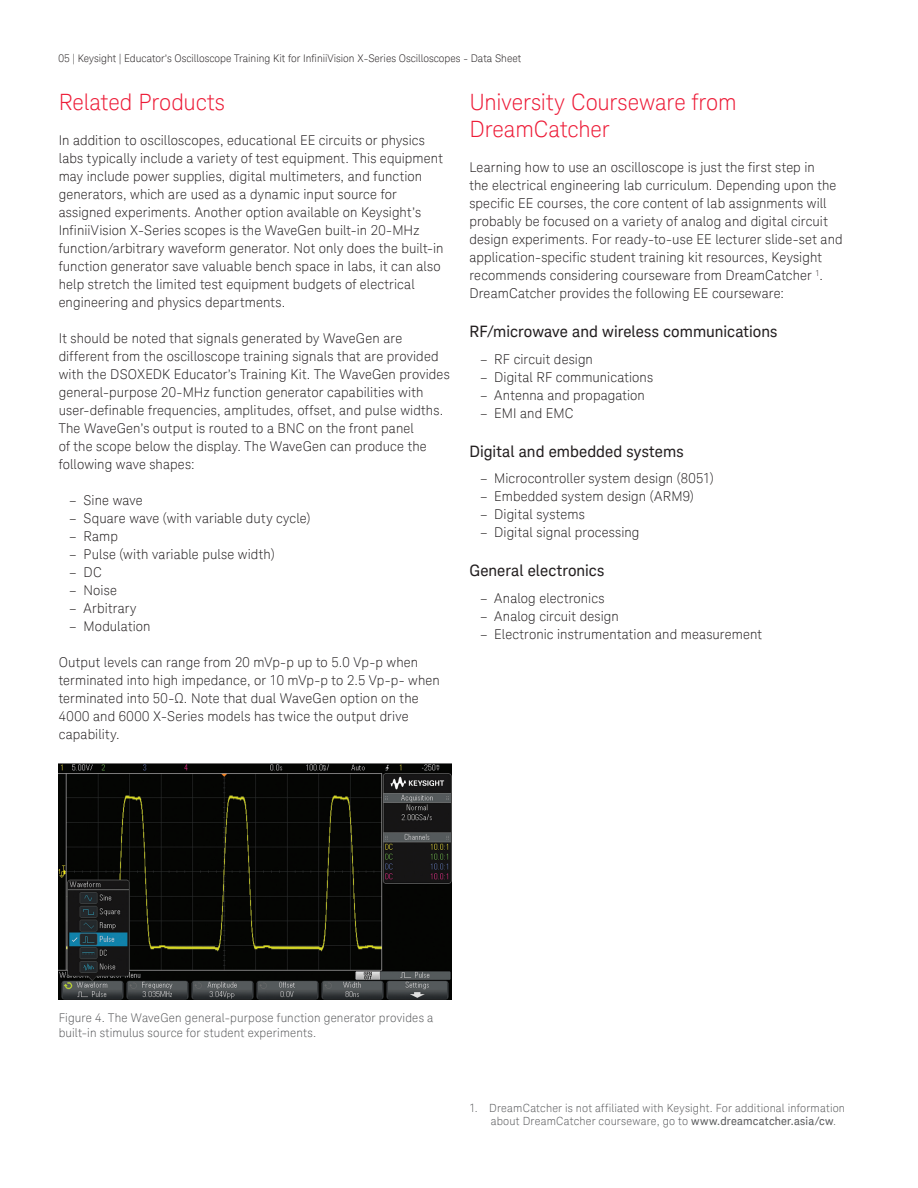
<style>
.page{position:relative;width:918px;height:1188px;background:#fff}
.page>*{position:absolute;margin:0;border:0;box-sizing:border-box;transform-origin:0 0}
.K_Heading_1{font:300 22.5px/27px "Keysight Sans";letter-spacing:-.005em;color:#ed1a36}
.K_Heading_4{font:15.75px "Keysight Sans";color:#231f20}
.K_Body_Text{font:300 13.5px/18px "Keysight Sans";letter-spacing:.01em;color:#231f20}
.K_Diagrams_and_Figur{font:300 12px/15px "Keysight Sans";letter-spacing:.015em;color:#57585a}
.t1{font:300 11.25px/13.5px "Keysight Sans";letter-spacing:.015em;color:#57585a}
.t2{font:300 10.5px "Keysight Sans";color:#231f20}
.s1{font-weight:400}
</style>
<div class="page">
<img style="left:59px;top:763px;width:392px;height:236px">
<p class="t2" style="left:59px;top:52px;width:464px">05 | Keysight | Educator’s Oscilloscope Training Kit for InfiniiVision X-Series Oscilloscopes - Data Sheet</p>
<p class="K_Heading_1" style="left:59px;top:89px;width:168px">Related Products</p>
<p class="K_Body_Text" style="left:59px;top:131px;width:386px">In addition to oscilloscopes, educational EE circuits or physics labs typically include a variety of test equipment. This equipment may include power supplies, digital multimeters, and function generators, which are used as a dynamic input source for assigned experiments. Another option available on Keysight’s InfiniiVision X-Series scopes is the WaveGen built-in 20-MHz function/arbitrary waveform generator. Not only does the built-in function generator save valuable bench space in labs, it can also help stretch the limited test equipment budgets of electrical engineering and physics departments.</p>
<p class="K_Body_Text" style="left:59px;top:329px;width:393px">It should be noted that signals generated by WaveGen are different from the oscilloscope training signals that are provided with the DSOXEDK Educator’s Training Kit. The WaveGen provides general-purpose 20-MHz function generator capabilities with user-definable frequencies, amplitudes, offset, and pulse widths.<br>The WaveGen’s output is routed to a BNC on the front panel<br>of the scope below the display. The WaveGen can produce the following wave shapes:</p>
<p class="K_Body_Text" style="left:69px;top:491px;width:75px">– Sine wave</p>
<p class="K_Body_Text" style="left:69px;top:509px;width:243px">– Square wave (with variable duty cycle)</p>
<p class="K_Body_Text" style="left:69px;top:527px;width:50px">– Ramp</p>
<p class="K_Body_Text" style="left:69px;top:545px;width:207px">– Pulse (with variable pulse width)</p>
<p class="K_Body_Text" style="left:69px;top:563px;width:34px">– DC</p>
<p class="K_Body_Text" style="left:69px;top:581px;width:49px">– Noise</p>
<p class="K_Body_Text" style="left:69px;top:599px;width:69px">– Arbitrary</p>
<p class="K_Body_Text" style="left:69px;top:617px;width:83px">– Modulation</p>
<p class="K_Body_Text" style="left:59px;top:653px;width:383px">Output levels can range from 20 mVp-p up to 5.0 Vp-p when terminated into high impedance, or 10 mVp-p to 2.5 Vp-p- when terminated into 50-Ω. Note that dual WaveGen option on the 4000 and 6000 X-Series models has twice the output drive</p>
<p class="K_Body_Text" style="left:59px;top:725px;width:62px">capability.</p>
<p class="K_Heading_1" style="left:469px;top:89px;width:269px">University Courseware from<br>DreamCatcher</p>
<p class="K_Body_Text" style="left:469px;top:158px;width:375px">Learning how to use an oscilloscope is just the first step in<br>the electrical engineering lab curriculum. Depending upon the specific EE courses, the core content of lab assignments will probably be focused on a variety of analog and digital circuit design experiments. For ready-to-use EE lecturer slide-set and application-specific student training kit resources, Keysight recommends considering courseware from DreamCatcher <sup>1</sup>.<br>DreamCatcher provides the following EE courseware:</p>
<p class="K_Heading_4" style="left:469px;top:322px;width:309px">RF/microwave and wireless communications</p>
<p class="K_Body_Text" style="left:480px;top:350px;width:114px">– RF circuit design</p>
<p class="K_Body_Text" style="left:480px;top:368px;width:175px">– Digital RF communications</p>
<p class="K_Body_Text" style="left:480px;top:386px;width:166px">– Antenna and propagation</p>
<p class="K_Body_Text" style="left:480px;top:404px;width:95px">– EMI and EMC</p>
<p class="K_Heading_4" style="left:469px;top:441px;width:216px">Digital and embedded systems</p>
<p class="K_Body_Text" style="left:480px;top:469px;width:235px">– Microcontroller system design (8051)</p>
<p class="K_Body_Text" style="left:480px;top:487px;width:215px">– Embedded system design (ARM9)</p>
<p class="K_Body_Text" style="left:480px;top:505px;width:106px">– Digital systems</p>
<p class="K_Body_Text" style="left:480px;top:523px;width:161px">– Digital signal processing</p>
<p class="K_Heading_4" style="left:469px;top:561px;width:137px">General electronics</p>
<p class="K_Body_Text" style="left:480px;top:589px;width:126px">– Analog electronics</p>
<p class="K_Body_Text" style="left:480px;top:607px;width:140px">– Analog circuit design</p>
<p class="K_Body_Text" style="left:480px;top:625px;width:284px">– Electronic instrumentation and measurement</p>
<p class="K_Diagrams_and_Figur" style="left:59px;top:1010px;width:376px">Figure 4. The WaveGen general-purpose function generator provides a built-in stimulus source for student experiments.</p>
<p class="t1" style="left:491px;top:1101px;width:356px;text-indent:-21px">1. DreamCatcher is not affiliated with Keysight. For additional information about DreamCatcher courseware, go to <span class="s1">www.dreamcatcher.asia/cw</span>.</p>
</div>
